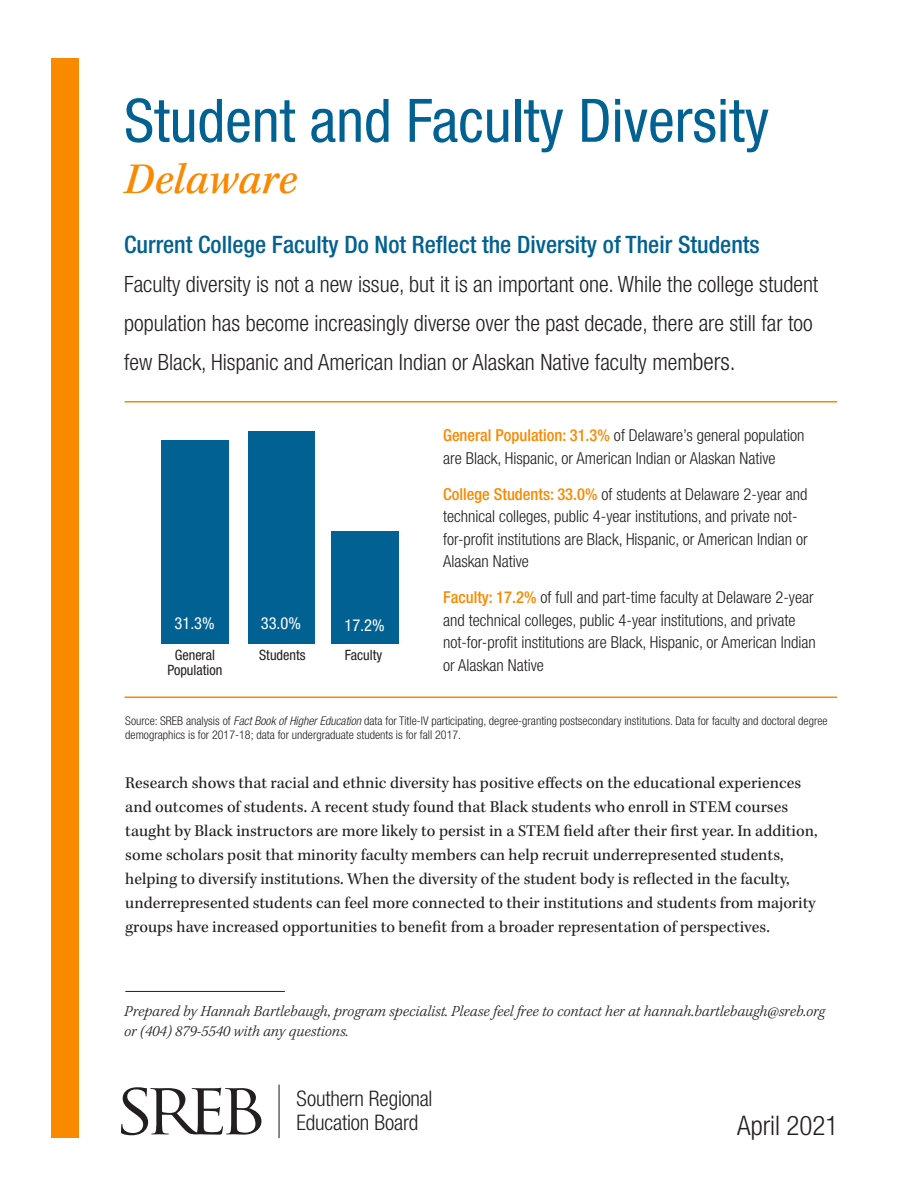
<style>
.page{position:relative;width:918px;height:1188px;background:#fff}
.page>*{position:absolute;margin:0;border:0;box-sizing:border-box;transform-origin:0 0}
.t1{font:condensed 60px "Helvetica Neue LT Std";color:#006192}
.t2{font:italic 500 45px "Kepler Std";letter-spacing:-.005em;color:#fa8900}
.t3{font:300 condensed 27px "Helvetica Neue LT Std";color:#231f20}
.black_subhead{font:500 condensed 24px "Helvetica Neue LT Std";color:#006192}
.black_subhead-2{font:300 condensed 22.5px/39px "Helvetica Neue LT Std";color:#231f20}
.t4{font:300 condensed 21.45px/24.3px "Helvetica Neue LT Std";letter-spacing:-.01em;color:#231f20}
.text{font:16.8px/24px "Kepler Std";color:#231f20}
.source{font:300 condensed 16.5px/22.5px "Helvetica Neue LT Std";color:#231f20}
.source-2{font:condensed 16.5px "Helvetica Neue LT Std";color:#fff}
.text-2{font:italic 300 15.75px/19.5px "Kepler Std";color:#231f20}
.source-3{font:condensed 14.25px/15px "Helvetica Neue LT Std";color:#231f20;text-align:center}
.source-4{font:300 condensed 12px/14.2px "Helvetica Neue LT Std";color:#231f20}
.s1{font-size:24px}
.s2{font-weight:500;color:#fa8900}
.s3{font-style:italic}
</style>
<div class="page">
<div style="left:52px;top:58px;width:27px;height:1080px;background:#fa8900"></div>
<hr style="left:279px;top:1085px;width:1px;height:53px;background:#231f20">
<svg style="left:121px;top:1087px;width:140px;height:48px"></svg>
<div style="left:162px;top:441px;width:67px;height:203px;background:#006192"></div>
<div style="left:248px;top:431px;width:67px;height:213px;background:#006192"></div>
<div style="left:331px;top:531px;width:67px;height:113px;background:#006192"></div>
<hr style="left:125px;top:991px;width:160px;height:1px;background:#231f20">
<hr style="left:125px;top:401px;width:712px;height:2px;background:#fa8900">
<hr style="left:125px;top:697px;width:712px;height:1px;background:#fa8900">
<p class="t1" style="left:124px;top:86px;width:646px">Student and Faculty Diversity</p>
<p class="t2" style="left:124px;top:153px;width:175px">Delaware</p>
<p class="black_subhead" style="left:124px;top:230px;width:637px">Current College Faculty Do Not Reflect the Diversity of Their Students</p>
<p class="black_subhead-2" style="left:124px;top:264px;width:696px">Faculty diversity is not a new issue, but it is an important one. While the college student population has become increasingly diverse over the past decade, there are still far too few Black, Hispanic and American Indian or Alaskan Native faculty mem<span class="s1">bers.</span></p>
<p class="source-2" style="left:175px;top:613px;width:42px">31.3%</p>
<p class="source-2" style="left:261px;top:614px;width:42px">33.0%</p>
<p class="source-2" style="left:344px;top:615px;width:42px">17.2%</p>
<p class="source-3" style="left:167px;top:647px;width:57px">General<br>Population</p>
<p class="source-3" style="left:259px;top:647px;width:48px">Students</p>
<p class="source-3" style="left:345px;top:647px;width:39px">Faculty</p>
<p class="source" style="left:443px;top:424px;width:363px"><span class="s2">General Population: 31.3%</span> of Delaware’s general population are Black, Hispanic, or American Indian or Alaskan Native</p>
<p class="source" style="left:443px;top:483px;width:366px"><span class="s2">College Students: 33.0%</span> of students at Delaware 2-year and technical colleges, public 4-year institutions, and private not&shy;for-profit institutions are Black, Hispanic, or American Indian or Alaskan Native</p>
<p class="source" style="left:443px;top:586px;width:374px"><span class="s2">Faculty: 17.2%</span> of full and part-time faculty at Delaware 2-year and technical colleges, public 4-year institutions, and private not-for-profit institutions are Black, Hispanic, or American Indian or Alaskan Native</p>
<p class="source-4" style="left:125px;top:713px;width:704px">Source: SREB analysis of <span class="s3">Fact Book of Higher Education</span> data for Title-IV participating, degree-granting postsecondary institutions. Data for faculty and doctoral degree demographics is for 2017-18; data for undergraduate students is for fall 2017.</p>
<p class="text" style="left:125px;top:771px;width:694px">Research shows that racial and ethnic diversity has positive effects on the educational experiences and outcomes of students. A recent study found that Black students who enroll in STEM courses taught by Black instructors are more likely to persist in a STEM field after their first year. In addition, some scholars posit that minority faculty members can help recruit underrepresented students, helping to diversify institutions. When the diversity of the student body is reflected in the faculty, underrepresented students can feel more connected to their institutions and students from majority groups have increased opportunities to benefit from a broader representation of perspectives.</p>
<p class="text-2" style="left:124px;top:1002px;width:702px">Prepared by Hannah Bartlebaugh, program specialist. Please feel free to contact her at hannah.bartlebaugh@sreb.org or (404) 879-5540 with any questions.</p>
<p class="t4" style="left:297px;top:1086px;width:137px">Southern Regional<br>Education Board</p>
<p class="t3" style="left:737px;top:1110px;width:103px">April 2021</p>
</div>
